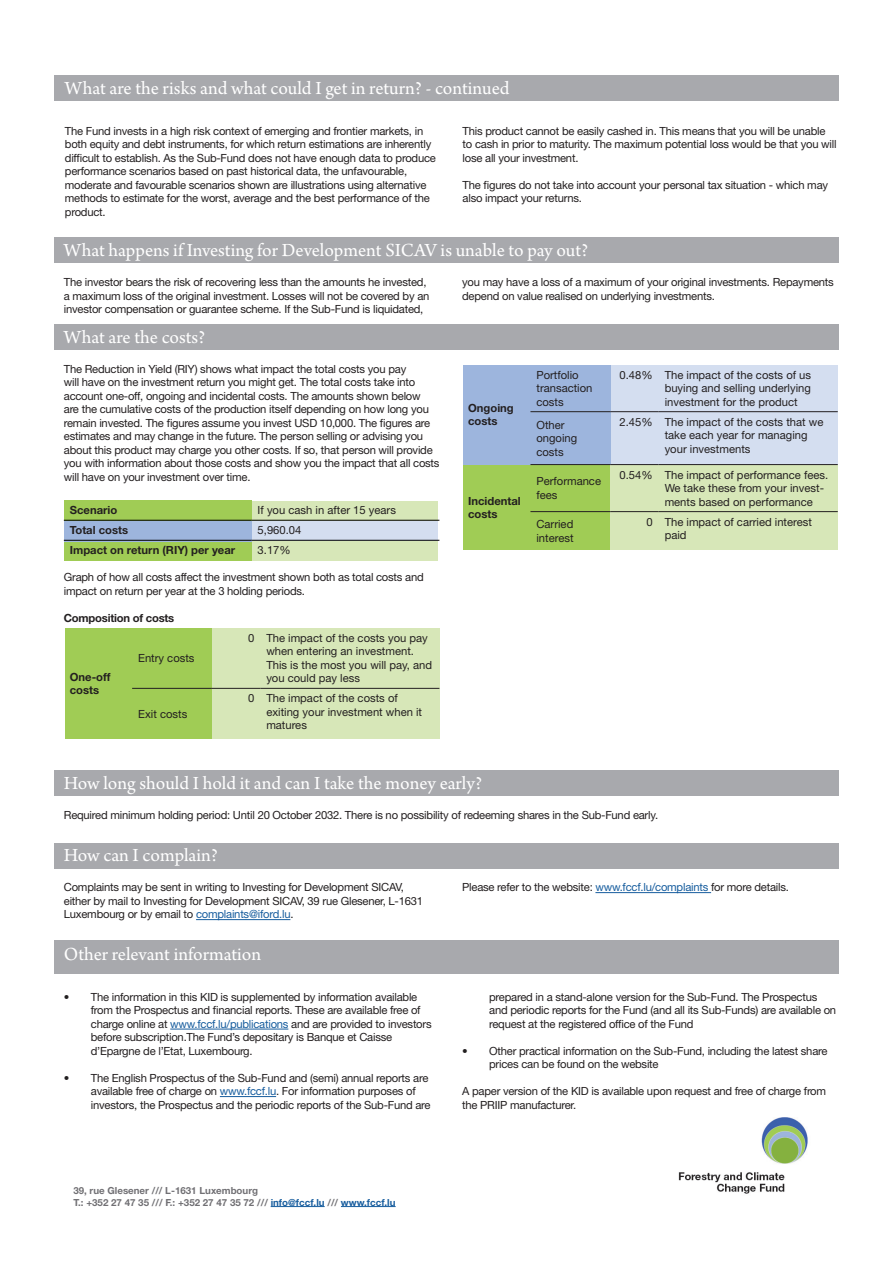
<style>
.page{position:relative;width:893px;height:1263px;background:#fff}
.page>*{position:absolute;margin:0;border:0;box-sizing:border-box;transform-origin:0 0}
.t1{font:19.5px "Arno Pro";color:#fff}
.t2{font:11.25px/13.5px "Helvetica Neue LT Std";letter-spacing:-.02em;color:#231f20}
.t3{font:11.25px/13.5px "Helvetica Neue LT Std";color:#231f20}
.t4{font:700 11.25px/13.5px "Helvetica Neue LT Std";color:#231f20}
.t5{font:700 11.25px "Helvetica Neue LT Std";letter-spacing:-.02em;color:#231f20}
.t6{font:700 9.75px "Helvetica Neue LT Std";color:#717074}
.s1{color:#175d9e}
</style>
<div class="page">
<div style="left:251px;top:541px;width:186px;height:20px;background:#d7e7b8"></div>
<div style="left:64px;top:540px;width:187px;height:21px;background:#a0cc55"></div>
<div style="left:251px;top:521px;width:186px;height:20px;background:#d4def0"></div>
<div style="left:64px;top:521px;width:187px;height:20px;background:#9db5dd"></div>
<div style="left:251px;top:501px;width:186px;height:20px;background:#d7e7b8"></div>
<div style="left:64px;top:501px;width:187px;height:20px;background:#a0cc55"></div>
<div style="left:463px;top:465px;width:147px;height:85px;background:#a0cc55"></div>
<div style="left:610px;top:465px;width:228px;height:85px;background:#d7e7b8"></div>
<div style="left:610px;top:365px;width:228px;height:100px;background:#d4def0"></div>
<div style="left:463px;top:365px;width:148px;height:100px;background:#9db5dd"></div>
<div style="left:65px;top:628px;width:148px;height:111px;background:#a0cc55"></div>
<div style="left:213px;top:628px;width:227px;height:111px;background:#d7e7b8"></div>
<div style="left:54px;top:75px;width:785px;height:26px;background:#a8a9ad"></div>
<hr style="left:271px;top:1206px;width:54px;height:1px;background:#175d9e">
<hr style="left:341px;top:1206px;width:55px;height:1px;background:#175d9e">
<div style="left:54px;top:237px;width:785px;height:26px;background:#a8a9ad"></div>
<div style="left:54px;top:324px;width:785px;height:26px;background:#a8a9ad"></div>
<hr style="left:64px;top:520px;width:188px;height:1px;background:#000">
<hr style="left:252px;top:520px;width:187px;height:1px;background:#000">
<hr style="left:64px;top:540px;width:188px;height:1px;background:#000">
<hr style="left:252px;top:540px;width:187px;height:1px;background:#000">
<hr style="left:132px;top:688px;width:80px;height:1px;background:#231f20">
<hr style="left:212px;top:688px;width:48px;height:1px;background:#231f20">
<hr style="left:260px;top:688px;width:179px;height:1px;background:#231f20">
<hr style="left:530px;top:411px;width:80px;height:1px;background:#231f20">
<hr style="left:610px;top:411px;width:49px;height:1px;background:#231f20">
<hr style="left:659px;top:411px;width:179px;height:1px;background:#231f20">
<hr style="left:530px;top:511px;width:80px;height:1px;background:#231f20">
<hr style="left:610px;top:511px;width:49px;height:1px;background:#231f20">
<hr style="left:659px;top:511px;width:179px;height:1px;background:#231f20">
<hr style="left:530px;top:464px;width:80px;height:1px;background:#231f20">
<hr style="left:610px;top:464px;width:49px;height:1px;background:#231f20">
<hr style="left:659px;top:464px;width:179px;height:1px;background:#231f20">
<div style="left:54px;top:940px;width:785px;height:33px;background:#a8a9ad"></div>
<hr style="left:170px;top:1029px;width:118px;height:1px;background:#175d9e">
<hr style="left:220px;top:1096px;width:56px;height:1px;background:#175d9e">
<div style="left:54px;top:770px;width:785px;height:26px;background:#a8a9ad"></div>
<div style="left:54px;top:843px;width:785px;height:25px;background:#a8a9ad"></div>
<hr style="left:196px;top:919px;width:94px;height:1px;background:#175d9e">
<hr style="left:595px;top:892px;width:116px;height:1px;background:#175d9e">
<img style="left:678px;top:1117px;width:130px;height:77px">
<p class="t1" style="left:65px;top:77px;width:446px">What are the risks and what could I get in return? - continued</p>
<p class="t2" style="left:65px;top:124px;width:372px">The Fund invests in a high risk context of emerging and frontier markets, in both equity and debt instruments, for which return estimations are inherently difficult to establish. As the Sub-Fund does not have enough data to produce performance scenarios based on past historical data, the unfavourable, moderate and favourable scenarios shown are illustrations using alternative methods to estimate for the worst, average and the best performance of the product.</p>
<p class="t2" style="left:463px;top:124px;width:375px">This product cannot be easily cashed in. This means that you will be unable to cash in prior to maturity. The maximum potential loss would be that you will lose all your investment.</p>
<p class="t2" style="left:463px;top:178px;width:367px">The figures do not take into account your personal tax situation - which may also impact your returns.</p>
<p class="t1" style="left:64px;top:239px;width:526px">What happens if Investing for Development SICAV is unable to pay out?</p>
<p class="t2" style="left:64px;top:275px;width:367px">The investor bears the risk of recovering less than the amounts he invested, a maximum loss of the original investment. Losses will not be covered by an investor compensation or guarantee scheme. If the Sub-Fund is liquidated,</p>
<p class="t2" style="left:462px;top:275px;width:373px">you may have a loss of a maximum of your original investments. Repayments depend on value realised on underlying investments.</p>
<p class="t1" style="left:64px;top:325px;width:143px">What are the costs?</p>
<p class="t2" style="left:64px;top:362px;width:377px">The Reduction in Yield (RIY) shows what impact the total costs you pay<br>will have on the investment return you might get. The total costs take into account one-off, ongoing and incidental costs. The amounts shown below<br>are the cumulative costs of the production itself depending on how long you remain invested. The figures assume you invest USD 10,000. The figures are estimates and may change in the future. The person selling or advising you about this product may charge you other costs. If so, that person will provide you with information about those costs and show you the impact that all costs will have on your investment over time.</p>
<p class="t4" style="left:70px;top:503px;width:49px">Scenario</p>
<p class="t3" style="left:258px;top:503px;width:140px">If you cash in after 15 years</p>
<p class="t4" style="left:70px;top:523px;width:60px">Total costs</p>
<p class="t2" style="left:258px;top:523px;width:45px">5,960.04</p>
<p class="t4" style="left:70px;top:543px;width:167px">Impact on return (RIY) per year</p>
<p class="t2" style="left:258px;top:543px;width:35px">3.17%</p>
<p class="t2" style="left:64px;top:570px;width:361px">Graph of how all costs affect the investment shown both as total costs and impact on return per year at the 3 holding periods.</p>
<p class="t5" style="left:64px;top:611px;width:112px">Composition of costs</p>
<p class="t3" style="left:536px;top:368px;width:58px">Portfolio transaction costs</p>
<p class="t2" style="left:619px;top:368px;width:35px">0.48%</p>
<p class="t2" style="left:665px;top:368px;width:148px;text-align:justify">The impact of the costs of us buying and selling underlying investment for the product</p>
<p class="t3" style="left:536px;top:418px;width:42px">Other ongoing costs</p>
<p class="t2" style="left:619px;top:415px;width:35px">2.45%</p>
<p class="t3" style="left:665px;top:415px;width:160px">The impact of the costs that we take each year for managing your investments</p>
<p class="t4" style="left:468px;top:401px;width:47px">Ongoing costs</p>
<p class="t2" style="left:619px;top:468px;width:35px">0.54%</p>
<p class="t3" style="left:665px;top:468px;width:165px">The impact of performance fees.<br>We take these from your invest&shy;ments based on performance</p>
<p class="t3" style="left:536px;top:474px;width:66px">Performance fees</p>
<p class="t4" style="left:468px;top:494px;width:54px">Incidental costs</p>
<p class="t3" style="left:536px;top:517px;width:39px">Carried interest</p>
<p class="t2" style="left:646px;top:515px;width:8px">0</p>
<p class="t3" style="left:665px;top:515px;width:149px">The impact of carried interest paid</p>
<p class="t4" style="left:70px;top:670px;width:42px">One-off costs</p>
<p class="t3" style="left:138px;top:651px;width:58px">Entry costs</p>
<p class="t3" style="left:138px;top:707px;width:51px">Exit costs</p>
<p class="t2" style="left:248px;top:631px;width:8px">0</p>
<p class="t3" style="left:266px;top:631px;width:167px">The impact of the costs you pay when entering an investment.<br>This is the most you will pay, and you could pay less</p>
<p class="t2" style="left:248px;top:691px;width:8px">0</p>
<p class="t3" style="left:266px;top:691px;width:157px">The impact of the costs of exiting your investment when it matures</p>
<p class="t1" style="left:64px;top:772px;width:420px">How long should I hold it and can I take the money early?</p>
<p class="t2" style="left:64px;top:808px;width:596px">Required minimum holding period: Until 20 October 2032. There is no possibility of redeeming shares in the Sub-Fund early.</p>
<p class="t1" style="left:64px;top:844px;width:156px">How can I complain?</p>
<p class="t2" style="left:64px;top:880px;width:361px">Complaints may be sent in writing to Investing for Development SICAV, either by mail to Investing for Development SICAV, 39 rue Glesener, L-1631<br>Luxembourg or by email to <span class="s1">complaints@iford.lu</span>.</p>
<p class="t2" style="left:462px;top:880px;width:328px">Please refer to the website: <span class="s1">www.fccf.lu/complaints</span> for more details.</p>
<p class="t1" style="left:64px;top:943px;width:199px">Other relevant information</p>
<p class="t2" style="left:91px;top:990px;width:342px;text-indent:-27px">• The information in this KID is supplemented by information available from the Prospectus and financial reports. These are available free of charge online at <span class="s1">www.fccf.lu/publications</span> and are provided to investors before subscription.The Fund’s depositary is Banque et Caisse d’Epargne de l’Etat, Luxembourg.</p>
<p class="t2" style="left:91px;top:1071px;width:341px;text-indent:-27px">• The English Prospectus of the Sub-Fund and (semi) annual reports are available free of charge on <span class="s1">www.fccf.lu</span>. For information purposes of investors, the Prospectus and the periodic reports of the Sub-Fund are</p>
<p class="t6" style="left:73px;top:1184px;width:186px">39, rue Glesener /// L-1631 Luxembourg</p>
<p class="t6" style="left:73px;top:1196px;width:324px">T.: +352 27 47 35 /// F.: +352 27 47 35 72 /// <span class="s1">info@fccf.lu</span> /// <span class="s1">www.fccf.lu</span></p>
<p class="t2" style="left:489px;top:990px;width:348px">prepared in a stand-alone version for the Sub-Fund. The Prospectus and periodic reports for the Fund (and all its Sub-Funds) are available on request at the registered office of the Fund</p>
<p class="t2" style="left:489px;top:1044px;width:340px;text-indent:-27px">• Other practical information on the Sub-Fund, including the latest share prices can be found on the website</p>
<p class="t2" style="left:462px;top:1084px;width:365px">A paper version of the KID is available upon request and free of charge from the PRIIP manufacturer.</p>
</div>
